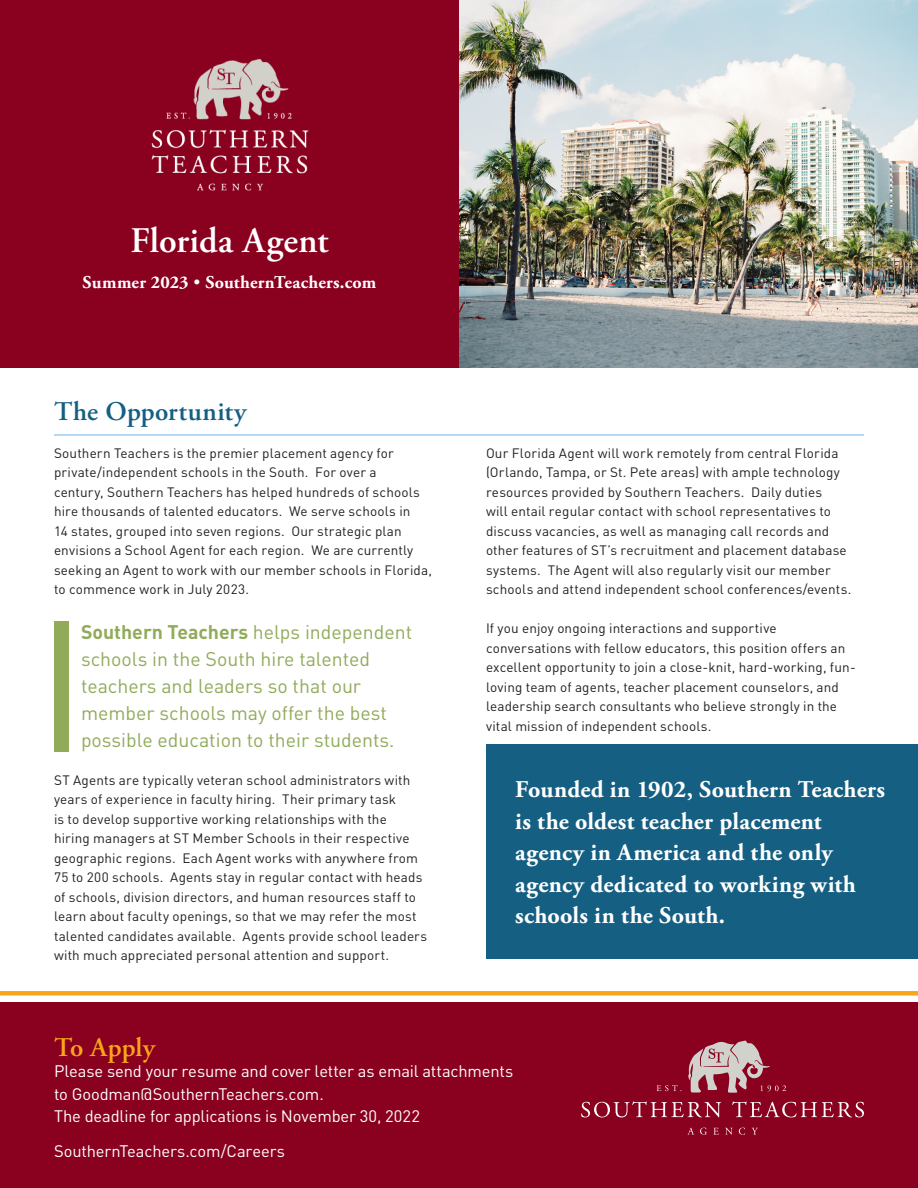
<style>
.page{position:relative;width:918px;height:1188px;background:#fff}
.page>*{position:absolute;margin:0;border:0;box-sizing:border-box;transform-origin:0 0}
.t1{font:600 36px "Adobe Garamond Pro";letter-spacing:.005em;color:#fff}
.Header_-_Interior{font:600 27px "Adobe Garamond Pro";letter-spacing:.015em;color:#155f83}
.t2{font:600 27px "Adobe Garamond Pro";color:#f9a51b}
.t3{font:700 24px/31.5px "Adobe Garamond Pro";letter-spacing:.01em;color:#fff}
.t4{font:19.5px/27px "DINOT";color:#91ab5a}
.t5{font:700 18px "Adobe Garamond Pro";letter-spacing:.015em;color:#fff}
.t6{font:16.5px/22.5px "DINOT";letter-spacing:-.01em;color:#fff}
.t7{font:13.5px/19.5px "DINOT";letter-spacing:.01em;color:#231f20}
.s1{font-weight:400}
.s2{font-weight:700}
</style>
<div class="page">
<div style="left:0;top:0;width:463px;height:367px;background:#8a011f"></div>
<div style="left:0;top:1002px;width:918px;height:186px;background:#8a011f"></div>
<svg style="left:657px;top:1085px;width:24px;height:6px"></svg>
<svg style="left:688px;top:1041px;width:98px;height:52px"></svg>
<svg style="left:581px;top:1101px;width:140px;height:16px"></svg>
<svg style="left:732px;top:1101px;width:132px;height:16px"></svg>
<svg style="left:687px;top:1128px;width:7px;height:7px"></svg>
<svg style="left:700px;top:1128px;width:7px;height:7px"></svg>
<svg style="left:713px;top:1128px;width:6px;height:7px"></svg>
<svg style="left:725px;top:1128px;width:8px;height:7px"></svg>
<svg style="left:739px;top:1128px;width:6px;height:7px"></svg>
<svg style="left:752px;top:1128px;width:6px;height:7px"></svg>
<div style="left:0;top:991px;width:918px;height:5px;background:#f9a51b"></div>
<div style="left:486px;top:744px;width:432px;height:215px;background:#155f83"></div>
<hr style="left:54px;top:435px;width:810px;height:1px;background:#67b2e8">
<div style="left:54px;top:622px;width:14px;height:130px;background:#91ab5a"></div>
<img style="left:151px;top:58px;width:158px;height:133px">
<img style="left:459px;top:0;width:459px;height:367px">
<p class="t1" style="left:130px;top:220px;width:200px">Florida Agent</p>
<p class="t5" style="left:83px;top:272px;width:295px">Summer 2023 <span class="s1">•</span> SouthernTeachers.com</p>
<p class="Header_-_Interior" style="left:54px;top:396px;width:194px">The Opportunity</p>
<p class="t7" style="left:54px;top:442px;width:380px">Southern Teachers is the premier placement agency for private/independent schools in the South. For over a<br>century, Southern Teachers has helped hundreds of schools hire thousands of talented educators. We serve schools in<br>14 states, grouped into seven regions. Our strategic plan envisions a School Agent for each region. We are currently seeking an Agent to work with our member schools in Florida, to commence work in July 2023.</p>
<p class="t4" style="left:81px;top:617px;width:333px"><span class="s2">Southern Teachers</span> helps independent schools in the South hire talented teachers and leaders so that our member schools may offer the best possible education to their students.</p>
<p class="t7" style="left:54px;top:769px;width:375px">ST Agents are typically veteran school administrators with years of experience in faculty hiring. Their primary task<br>is to develop supportive working relationships with the<br>hiring managers at ST Member Schools in their respective geographic regions. Each Agent works with anywhere from 75 to 200 schools. Agents stay in regular contact with heads of schools, division directors, and human resources staff to learn about faculty openings, so that we may refer the most talented candidates available. Agents provide school leaders with much appreciated personal attention and support.</p>
<p class="t2" style="left:54px;top:1032px;width:102px">To Apply</p>
<p class="t7" style="left:486px;top:442px;width:367px">Our Florida Agent will work remotely from central Florida (Orlando, Tampa, or St. Pete areas) with ample technology resources provided by Southern Teachers. Daily duties<br>will entail regular contact with school representatives to discuss vacancies, as well as managing call records and other features of ST’s recruitment and placement database systems. The Agent will also regularly visit our member schools and attend independent school conferences/events.</p>
<p class="t7" style="left:486px;top:618px;width:371px">If you enjoy ongoing interactions and supportive conversations with fellow educators, this position offers an excellent opportunity to join a close-knit, hard-working, fun&shy;loving team of agents, teacher placement counselors, and leadership search consultants who believe strongly in the vital mission of independent schools.</p>
<p class="t3" style="left:515px;top:774px;width:371px">Founded in 1902, Southern Teachers is the oldest teacher placement agency in America and the only agency dedicated to working with schools in the South.</p>
<p class="t6" style="left:54px;top:1059px;width:461px">Please send your resume and cover letter as email attachments to Goodman@SouthernTeachers.com.</p>
<p class="t6" style="left:54px;top:1104px;width:367px">The deadline for applications is November 30, 2022</p>
<p class="t6" style="left:54px;top:1139px;width:233px">SouthernTeachers.com/Careers</p>
</div>
